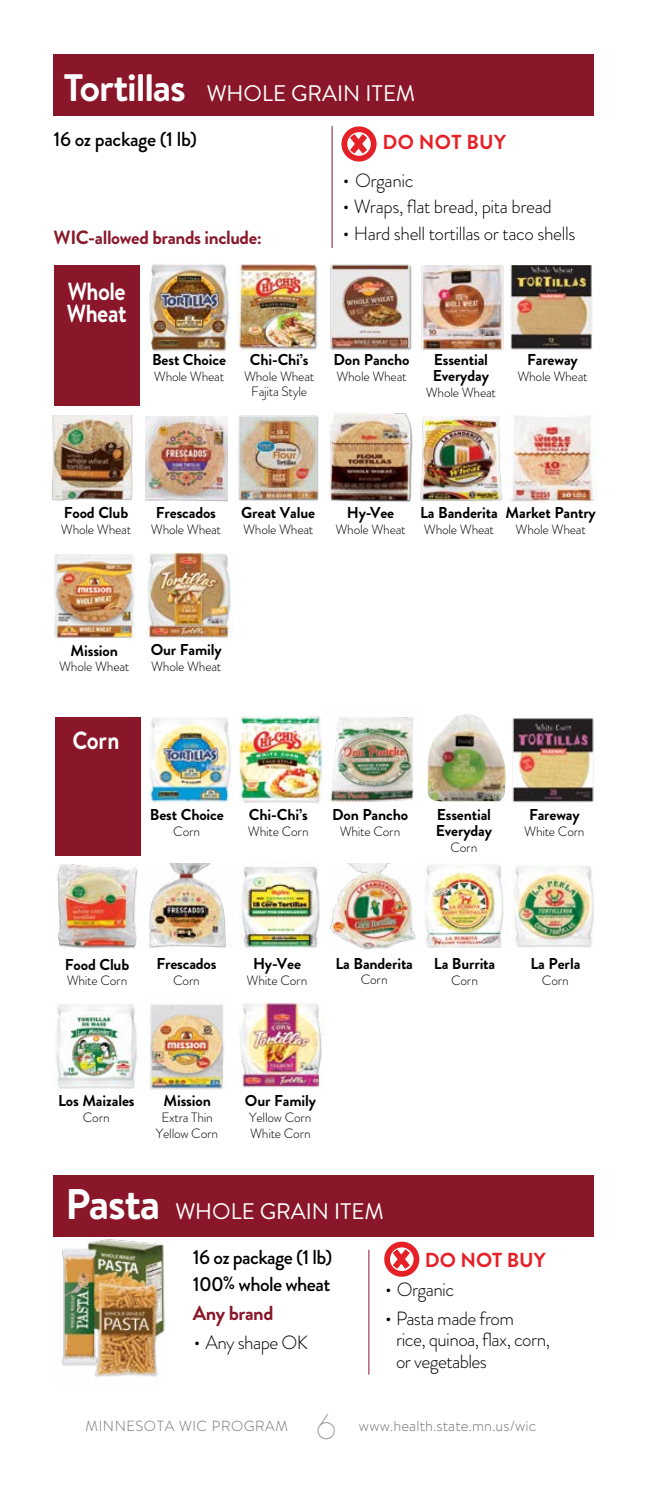
<style>
.page{position:relative;width:648px;height:1499px;background:#fff}
.page>*{position:absolute;margin:0;border:0;box-sizing:border-box;transform-origin:0 0}
.t1{font:100 33.75px "Cocogoose Pro";color:#939598}
.t2{font:700 24.75px/22.5px "Brandon Text";letter-spacing:-.02em;color:#fff;scale:.88 1}
.t3{font:22.5px "Brandon Text";color:#fff}
.t4{font:500 20.25px "Brandon Grotesque";letter-spacing:-.03em;color:#000}
.t5{font:700 20.25px "Brandon Grotesque";letter-spacing:.005em;color:#e52026}
.t6{font:700 20.25px "Brandon Grotesque";letter-spacing:-.02em;color:#8a1729}
.t7{font:300 19.12px/21.4px "Brandon Grotesque";letter-spacing:-.03em;color:#000}
.t8{font:700 19.12px "Brandon Grotesque";letter-spacing:-.02em;color:#8a1729}
.t9{font:700 15.75px/15.8px "Brandon Grotesque";letter-spacing:-.01em;color:#000}
.t10{font:300 14.62px "Brandon Text";letter-spacing:.01em;color:#6d6e71}
.t11{font:300 14.62px "Brandon Text";letter-spacing:.04em;color:#6d6e71}
.t12{font:300 13.5px/15.8px "Brandon Grotesque";letter-spacing:-.02em;color:#000;text-align:center}
.s1{font-weight:700;font-size:38.25px}
.s2{font-size:24.75px}
.s3{font-weight:700;font-size:42.75px}
.s4{font-size:18px}
</style>
<div class="page">
<div style="left:53px;top:1175px;width:541px;height:61px;background:#8a1729"></div>
<div style="left:53px;top:54px;width:541px;height:62px;background:#8a1729"></div>
<hr style="left:332px;top:126px;width:1px;height:122px;background:#8a1729">
<div style="left:54px;top:265px;width:85px;height:140px;background:#8a1729"></div>
<div style="left:55px;top:717px;width:86px;height:138px;background:#8a1729"></div>
<img style="left:237px;top:265px;width:81px;height:86px">
<img style="left:149px;top:717px;width:83px;height:86px">
<img style="left:239px;top:1002px;width:85px;height:86px">
<img style="left:330px;top:717px;width:84px;height:86px">
<img style="left:239px;top:716px;width:83px;height:87px">
<img style="left:149px;top:1004px;width:75px;height:86px">
<img style="left:513px;top:865px;width:81px;height:82px">
<img style="left:330px;top:863px;width:87px;height:87px">
<img style="left:424px;top:865px;width:80px;height:83px">
<img style="left:241px;top:866px;width:79px;height:83px">
<img style="left:428px;top:714px;width:78px;height:88px">
<img style="left:57px;top:864px;width:81px;height:85px">
<img style="left:56px;top:1004px;width:81px;height:84px">
<img style="left:147px;top:264px;width:85px;height:88px">
<img style="left:510px;top:415px;width:87px;height:88px">
<img style="left:147px;top:552px;width:85px;height:88px">
<img style="left:329px;top:413px;width:84px;height:89px">
<img style="left:238px;top:415px;width:80px;height:86px">
<img style="left:145px;top:416px;width:82px;height:86px">
<img style="left:330px;top:264px;width:82px;height:86px">
<img style="left:52px;top:416px;width:81px;height:85px">
<img style="left:421px;top:265px;width:83px;height:85px">
<img style="left:54px;top:554px;width:81px;height:84px">
<img style="left:420px;top:416px;width:82px;height:85px">
<div style="left:341px;top:126px;width:36px;height:35px;border:6px solid #e52026;border-radius:50%"></div>
<svg style="left:344px;top:128px;width:29px;height:32px"></svg>
<img style="left:54px;top:1236px;width:112px;height:141px">
<hr style="left:369px;top:1249px;width:1px;height:125px;background:#8a1729">
<div style="left:384px;top:1241px;width:35px;height:35px;border:6px solid #e52026;border-radius:50%"></div>
<svg style="left:387px;top:1243px;width:29px;height:32px"></svg>
<img style="left:510px;top:265px;width:82px;height:85px">
<img style="left:149px;top:863px;width:78px;height:85px">
<img style="left:512px;top:718px;width:82px;height:85px">
<h3 class="t3" style="left:63px;top:78px;width:353px"><span class="s1">Tortillas</span> WHOLE GRAIN ITEM</h3>
<p class="t4" style="left:54px;top:125px;width:145px">16 oz package (1 lb)</p>
<p class="t5" style="left:382px;top:128px;width:125px">DO NOT BUY</p>
<p class="t7" style="left:342px;top:169px;width:73px"><span class="s2">•</span> Organic</p>
<p class="t7" style="left:342px;top:196px;width:211px"><span class="s2">•</span> Wraps, flat bread, pita bread</p>
<p class="t7" style="left:342px;top:223px;width:235px"><span class="s2">•</span> Hard shell tortillas or taco shells</p>
<p class="t8" style="left:54px;top:224px;width:210px">WIC-allowed brands include:</p>
<p class="t2" style="left:67px;top:279px;width:69px">Whole<br>Wheat</p>
<p class="t9" style="left:152px;top:352px;width:75px">Best Choice</p>
<p class="t12" style="left:154px;top:368px;width:72px">Whole Wheat</p>
<p class="t9" style="left:250px;top:352px;width:60px">Chi-Chi’s</p>
<p class="t12" style="left:244px;top:368px;width:72px">Whole Wheat<br>Fajita Style</p>
<p class="t9" style="left:333px;top:352px;width:78px">Don Pancho</p>
<p class="t12" style="left:336px;top:369px;width:72px">Whole Wheat</p>
<p class="t9" style="left:433px;top:352px;width:58px">Essential<br>Everyday</p>
<p class="t12" style="left:426px;top:384px;width:72px">Whole Wheat</p>
<p class="t9" style="left:527px;top:352px;width:52px">Fareway</p>
<p class="t12" style="left:517px;top:368px;width:72px">Whole Wheat</p>
<p class="t9" style="left:64px;top:505px;width:66px">Food Club</p>
<p class="t12" style="left:61px;top:521px;width:72px">Whole Wheat</p>
<p class="t9" style="left:156px;top:505px;width:62px">Frescados</p>
<p class="t12" style="left:151px;top:521px;width:72px">Whole Wheat</p>
<p class="t9" style="left:241px;top:505px;width:75px">Great Value</p>
<p class="t12" style="left:243px;top:522px;width:72px">Whole Wheat</p>
<p class="t9" style="left:347px;top:505px;width:49px">Hy-Vee</p>
<p class="t12" style="left:335px;top:522px;width:72px">Whole Wheat</p>
<p class="t9" style="left:420px;top:505px;width:79px">La Banderita</p>
<p class="t12" style="left:424px;top:521px;width:72px">Whole Wheat</p>
<p class="t9" style="left:506px;top:505px;width:92px">Market Pantry</p>
<p class="t12" style="left:516px;top:521px;width:72px">Whole Wheat</p>
<p class="t9" style="left:71px;top:642px;width:49px">Mission</p>
<p class="t12" style="left:59px;top:659px;width:72px">Whole Wheat</p>
<p class="t9" style="left:151px;top:642px;width:73px">Our Family</p>
<p class="t12" style="left:151px;top:658px;width:72px">Whole Wheat</p>
<p class="t2" style="left:72px;top:729px;width:55px">Corn</p>
<p class="t9" style="left:150px;top:807px;width:75px">Best Choice</p>
<p class="t12" style="left:173px;top:823px;width:29px">Corn</p>
<p class="t9" style="left:249px;top:807px;width:60px">Chi-Chi’s</p>
<p class="t12" style="left:248px;top:823px;width:62px">White Corn</p>
<p class="t9" style="left:332px;top:807px;width:78px">Don Pancho</p>
<p class="t12" style="left:340px;top:823px;width:62px">White Corn</p>
<p class="t9" style="left:436px;top:807px;width:58px">Essential<br>Everyday</p>
<p class="t12" style="left:450px;top:839px;width:29px">Corn</p>
<p class="t9" style="left:529px;top:807px;width:52px">Fareway</p>
<p class="t12" style="left:524px;top:823px;width:62px">White Corn</p>
<p class="t9" style="left:65px;top:956px;width:66px">Food Club</p>
<p class="t12" style="left:67px;top:973px;width:62px">White Corn</p>
<p class="t9" style="left:156px;top:956px;width:62px">Frescados</p>
<p class="t12" style="left:173px;top:972px;width:28px">Corn</p>
<p class="t9" style="left:253px;top:955px;width:50px">Hy-Vee</p>
<p class="t12" style="left:247px;top:972px;width:62px">White Corn</p>
<p class="t9" style="left:335px;top:955px;width:79px">La Banderita</p>
<p class="t12" style="left:361px;top:972px;width:29px">Corn</p>
<p class="t9" style="left:434px;top:956px;width:63px">La Burrita</p>
<p class="t12" style="left:451px;top:972px;width:29px">Corn</p>
<p class="t9" style="left:530px;top:956px;width:51px">La Perla</p>
<p class="t12" style="left:542px;top:972px;width:29px">Corn</p>
<p class="t9" style="left:58px;top:1093px;width:78px">Los Maizales</p>
<p class="t12" style="left:83px;top:1109px;width:29px">Corn</p>
<p class="t9" style="left:163px;top:1093px;width:49px">Mission</p>
<p class="t12" style="left:156px;top:1109px;width:64px">Extra Thin<br>Yellow Corn</p>
<p class="t9" style="left:245px;top:1093px;width:73px">Our Family</p>
<p class="t12" style="left:249px;top:1109px;width:64px;text-align:left">Yellow Corn<br>White Corn</p>
<h3 class="t3" style="left:66px;top:1195px;width:320px"><span class="s3">Pasta</span> WHOLE GRAIN ITEM</h3>
<p class="t4" style="left:193px;top:1243px;width:141px">16 oz package (1 lb)</p>
<p class="t4" style="left:193px;top:1270px;width:139px">100<span class="s4">%</span> whole wheat</p>
<p class="t6" style="left:193px;top:1298px;width:82px">Any brand</p>
<p class="t7" style="left:193px;top:1331px;width:117px"><span class="s2">•</span> Any shape OK</p>
<p class="t5" style="left:425px;top:1245px;width:122px">DO NOT BUY</p>
<p class="t7" style="left:384px;top:1278px;width:71px"><span class="s2">•</span> Organic</p>
<p class="t7" style="left:396px;top:1307px;width:156px;text-indent:-12px"><span class="s2">•</span> Pasta made from<br>rice, quinoa, flax, corn, or vegetables</p>
<p class="t11" style="left:86px;top:1415px;width:204px">MINNESOTA WIC PROGRAM</p>
<h1 class="t1" style="left:316px;top:1404px;width:22px">6</h1>
<p class="t10" style="left:359px;top:1415px;width:179px">www.health.state.mn.us/wic</p>
</div>
